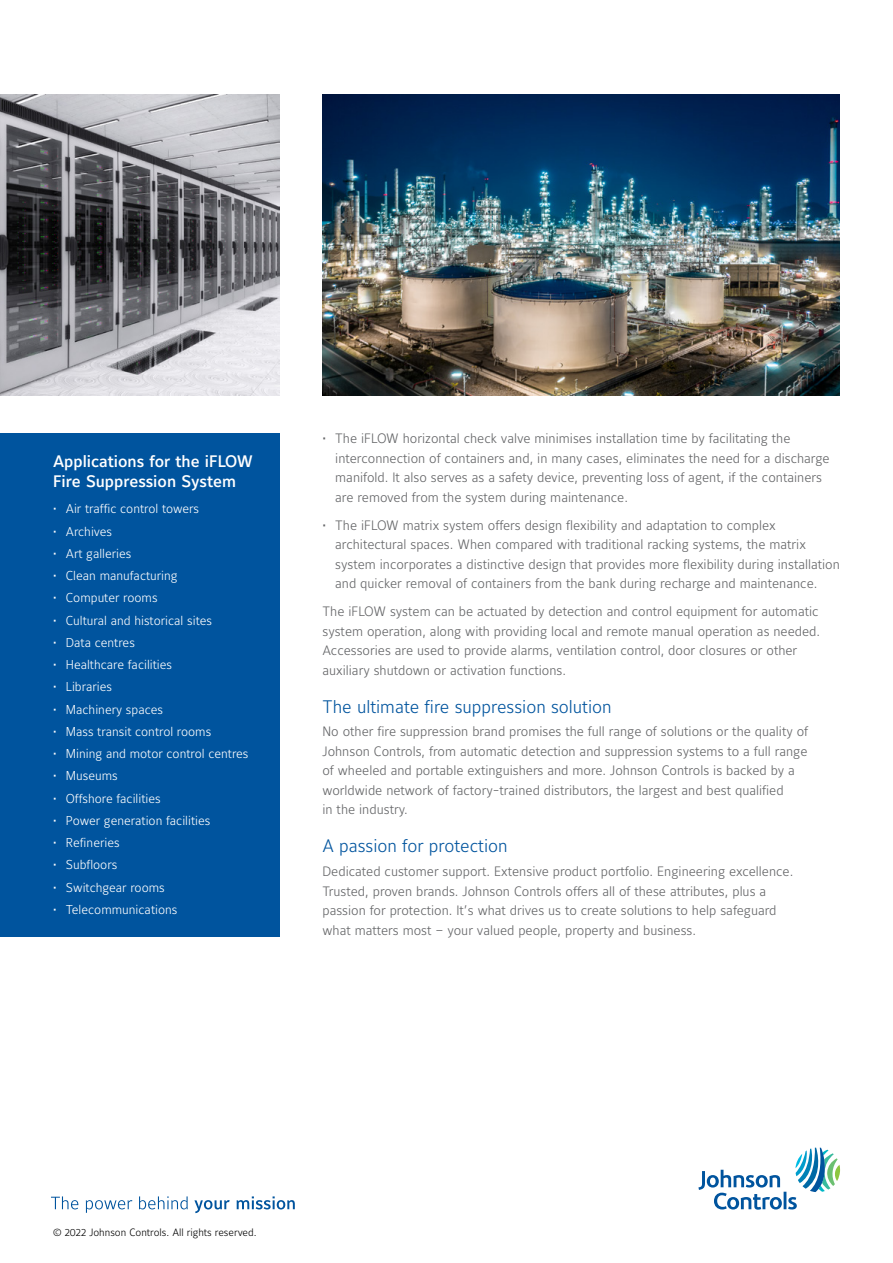
<style>
.page{position:relative;width:893px;height:1263px;background:#fff}
.page>*{position:absolute;margin:0;border:0;box-sizing:border-box;transform-origin:0 0}
.t1{font:300 18px "Maurea Jci Lf ML";color:#00549e}
.t2{font:500 16.5px/19.8px "Maurea Jci Lf ML";color:#fff}
.t3{font:300 13.5px/19.5px "Maurea Jci Lf ML";color:#636466}
.t4{font:300 12.75px "Maurea Jci Lf ML";color:#fff}
.t5{font:300 10.5px "Maurea Jci Lf ML";color:#000}
</style>
<div class="page">
<svg style="left:698px;top:1147px;width:142px;height:63px"></svg>
<svg style="left:51px;top:1196px;width:27px;height:13px"></svg>
<svg style="left:86px;top:1200px;width:46px;height:13px"></svg>
<svg style="left:139px;top:1196px;width:49px;height:13px"></svg>
<svg style="left:194px;top:1200px;width:36px;height:13px"></svg>
<svg style="left:237px;top:1196px;width:58px;height:13px"></svg>
<img style="left:0;top:95px;width:280px;height:300px">
<div style="left:0;top:433px;width:280px;height:504px;background:#00549e"></div>
<img style="left:322px;top:95px;width:518px;height:300px">
<p class="t2" style="left:53px;top:452px;width:201px">Applications for the iFLOW<br>Fire Suppression System</p>
<p class="t4" style="left:53px;top:501px;width:147px">• Air traffic control towers</p>
<p class="t4" style="left:53px;top:523px;width:61px">• Archives</p>
<p class="t4" style="left:53px;top:546px;width:80px">• Art galleries</p>
<p class="t4" style="left:53px;top:568px;width:126px">• Clean manufacturing</p>
<p class="t4" style="left:53px;top:590px;width:106px">• Computer rooms</p>
<p class="t4" style="left:53px;top:612px;width:160px">• Cultural and historical sites</p>
<p class="t4" style="left:53px;top:635px;width:83px">• Data centres</p>
<p class="t4" style="left:53px;top:657px;width:120px">• Healthcare facilities</p>
<p class="t4" style="left:53px;top:679px;width:60px">• Libraries</p>
<p class="t4" style="left:53px;top:701px;width:111px">• Machinery spaces</p>
<p class="t4" style="left:53px;top:724px;width:160px">• Mass transit control rooms</p>
<p class="t4" style="left:53px;top:746px;width:197px">• Mining and motor control centres</p>
<p class="t4" style="left:53px;top:768px;width:66px">• Museums</p>
<p class="t4" style="left:53px;top:790px;width:109px">• Offshore facilities</p>
<p class="t4" style="left:53px;top:813px;width:159px">• Power generation facilities</p>
<p class="t4" style="left:53px;top:835px;width:68px">• Refineries</p>
<p class="t4" style="left:53px;top:857px;width:66px">• Subfloors</p>
<p class="t4" style="left:53px;top:879px;width:113px">• Switchgear rooms</p>
<p class="t4" style="left:53px;top:902px;width:126px">• Telecommunications</p>
<p class="t3" style="left:335px;top:428px;width:496px;text-indent:-13px">• The iFLOW horizontal check valve minimises installation time by facilitating the interconnection of containers and, in many cases, eliminates the need for a discharge manifold. It also serves as a safety device, preventing loss of agent, if the containers are removed from the system during maintenance.</p>
<p class="t3" style="left:335px;top:515px;width:506px;text-indent:-13px">• The iFLOW matrix system offers design flexibility and adaptation to complex architectural spaces. When compared with traditional racking systems, the matrix system incorporates a distinctive design that provides more flexibility during installation and quicker removal of containers from the bank during recharge and maintenance.</p>
<p class="t3" style="left:322px;top:601px;width:499px">The iFLOW system can be actuated by detection and control equipment for automatic system operation, along with providing local and remote manual operation as needed.<br>Accessories are used to provide alarms, ventilation control, door closures or other auxiliary shutdown or activation functions.</p>
<h1 class="t1" style="left:322px;top:695px;width:291px">The ultimate fire suppression solution</h1>
<p class="t3" style="left:322px;top:722px;width:487px">No other fire suppression brand promises the full range of solutions or the quality of Johnson Controls, from automatic detection and suppression systems to a full range of wheeled and portable extinguishers and more. Johnson Controls is backed by a worldwide network of factory-trained distributors, the largest and best qualified<br>in the industry.</p>
<h1 class="t1" style="left:322px;top:835px;width:187px">A passion for protection</h1>
<p class="t3" style="left:322px;top:861px;width:472px">Dedicated customer support. Extensive product portfolio. Engineering excellence.<br>Trusted, proven brands. Johnson Controls offers all of these attributes, plus a passion for protection. It’s what drives us to create solutions to help safeguard what matters most – your valued people, property and business.</p>
<p class="t5" style="left:53px;top:1225px;width:205px">© 2022 Johnson Controls. All rights reserved.</p>
</div>
